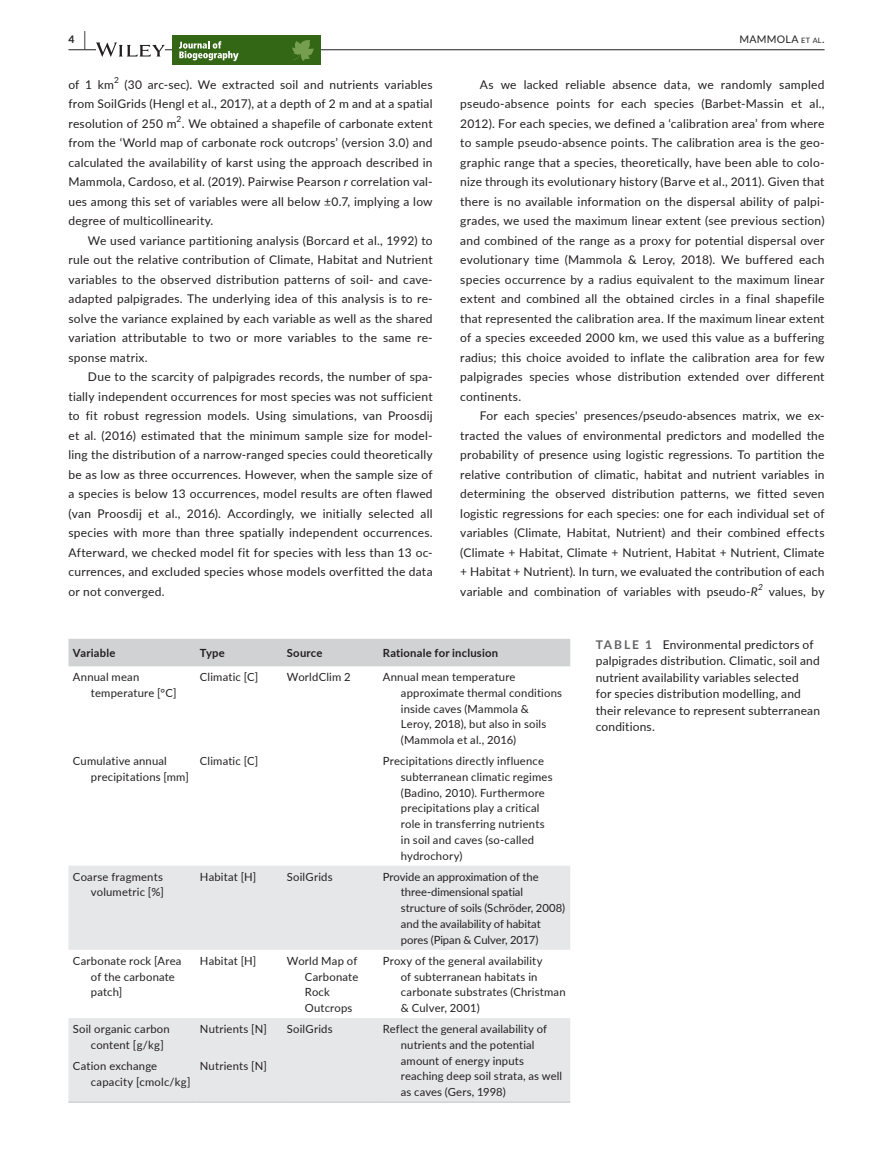
<style>
.page{position:relative;width:893px;height:1174px;background:#fff}
.page>*{position:absolute;margin:0;border:0;box-sizing:border-box;transform-origin:0 0}
.t1{font:12px/19.5px "Lato";letter-spacing:.015em;color:#231f20;text-align:justify}
.t2{font:11.25px/15.8px "Lato";letter-spacing:.015em;color:#231f20}
.t3{font:11.25px/15.8px "Lato";letter-spacing:-.005em;color:#231f20}
.t4{font:700 11.25px "Lato";letter-spacing:.02em;color:#231f20}
.t5{font:10.5px "Lato";letter-spacing:.02em;color:#231f20}
.t6{font:700 10.5px "Lato";color:#231f20}
.t7{font:8.4px "Lato";color:#231f20}
.t8{font:italic 8.4px "Lato";color:#231f20}
.s1{font-size:19.5px}
.s2{font-size:7.35px}
.s3{font-style:italic}
.s4{font-weight:700;color:#636366}
</style>
<div class="page">
<hr style="left:68px;top:49px;width:756px;height:1px;background:#231f20">
<svg style="left:96px;top:42px;width:69px;height:15px"></svg>
<div style="left:287px;top:35px;width:34px;height:30px;background:#346715"></div>
<div style="left:172px;top:35px;width:115px;height:30px;background:#346715"></div>
<svg style="left:292px;top:40px;width:22px;height:21px"></svg>
<svg style="left:179px;top:41px;width:60px;height:20px"></svg>
<div style="left:68px;top:639px;width:502px;height:27px;background:#d1d2d4"></div>
<svg style="left:68px;top:866px;width:502px;height:235px;fill:#e6e7e9"></svg>
<hr style="left:68px;top:1101px;width:127px;height:1px;background:#d1d2d4">
<hr style="left:195px;top:1101px;width:87px;height:1px;background:#d1d2d4">
<hr style="left:282px;top:1101px;width:96px;height:1px;background:#d1d2d4">
<hr style="left:378px;top:1101px;width:192px;height:1px;background:#d1d2d4">
<p class="t6" style="left:68px;top:31px;width:19px">4 <span class="s1">|</span></p>
<p class="t5" style="left:740px;top:31px;width:86px">MAMMOLA <span class="s2">et al</span>.</p>
<p class="t1" style="left:68px;top:74px;width:47px">of 1 km</p>
<p class="t7" style="left:114px;top:74px;width:6px">2</p>
<p class="t1" style="left:68px;top:74px;width:366px;text-indent:56px">(30 arc-sec). We extracted soil and nutrients variables from SoilGrids (Hengl et al., 2017), at a depth of 2 m and at a spatial resolution of 250 m . We obtained a shapefile of carbonate extent</p>
<p class="t1" style="left:460px;top:74px;width:366px;text-indent:20px">As we lacked reliable absence data, we randomly sampled pseudo-absence points for each species (Barbet-Massin et al., 2012). For each species, we defined a ‘calibration area’ from where to sample pseudo-absence points. The calibration area is the geo&shy;graphic range that a species, theoretically, have been able to colo&shy;nize through its evolutionary history (Barve et al., 2011). Given that there is no available information on the dispersal ability of palpi&shy;grades, we used the maximum linear extent (see previous section) and combined of the range as a proxy for potential dispersal over evolutionary time (Mammola &amp; Leroy, 2018). We buffered each species occurrence by a radius equivalent to the maximum linear extent and combined all the obtained circles in a final shapefile that represented the calibration area. If the maximum linear extent of a species exceeded 2000 km, we used this value as a buffering radius; this choice avoided to inflate the calibration area for few palpigrades species whose distribution extended over different continents.</p>
<p class="t1" style="left:460px;top:405px;width:366px;text-indent:20px">For each species' presences/pseudo-absences matrix, we ex&shy;tracted the values of environmental predictors and modelled the probability of presence using logistic regressions. To partition the relative contribution of climatic, habitat and nutrient variables in determining the observed distribution patterns, we fitted seven logistic regressions for each species: one for each individual set of variables (Climate, Habitat, Nutrient) and their combined effects (Climate + Habitat, Climate + Nutrient, Habitat + Nutrient, Climate + Habitat + Nutrient). In turn, we evaluated the contribution of each variable and combination of variables with pseudo-<span class="s3">R</span></p>
<p class="t7" style="left:177px;top:113px;width:6px">2</p>
<p class="t1" style="left:68px;top:132px;width:366px">from the ‘World map of carbonate rock outcrops’ (version 3.0) and calculated the availability of karst using the approach described in Mammola, Cardoso, et al. (2019). Pairwise Pearson <span class="s3">r</span> correlation val&shy;ues among this set of variables were all below ±0.7, implying a low degree of multicollinearity.</p>
<p class="t1" style="left:68px;top:230px;width:366px;text-indent:20px">We used variance partitioning analysis (Borcard et al., 1992) to rule out the relative contribution of Climate, Habitat and Nutrient variables to the observed distribution patterns of soil- and cave&shy;adapted palpigrades. The underlying idea of this analysis is to re&shy;solve the variance explained by each variable as well as the shared variation attributable to two or more variables to the same re&shy;sponse matrix.</p>
<p class="t1" style="left:68px;top:366px;width:366px;text-indent:20px">Due to the scarcity of palpigrades records, the number of spa&shy;tially independent occurrences for most species was not sufficient to fit robust regression models. Using simulations, van Proosdij et al. (2016) estimated that the minimum sample size for model&shy;ling the distribution of a narrow-ranged species could theoretically be as low as three occurrences. However, when the sample size of a species is below 13 occurrences, model results are often flawed (van Proosdij et al., 2016). Accordingly, we initially selected all species with more than three spatially independent occurrences.<br>Afterward, we checked model fit for species with less than 13 oc&shy;currences, and excluded species whose models overfitted the data or not converged.</p>
<p class="t8" style="left:758px;top:581px;width:6px">2</p>
<p class="t1" style="left:769px;top:581px;width:57px">values, by</p>
<p class="t4" style="left:73px;top:644px;width:44px">Variable</p>
<p class="t4" style="left:200px;top:644px;width:26px">Type</p>
<p class="t4" style="left:287px;top:644px;width:37px">Source</p>
<p class="t4" style="left:383px;top:644px;width:117px">Rationale for inclusion</p>
<p class="t2" style="left:91px;top:668px;width:87px;text-indent:-18px">Annual mean temperature [°C]</p>
<p class="t2" style="left:200px;top:668px;width:60px">Climatic [C]</p>
<p class="t2" style="left:287px;top:668px;width:65px">WorldClim 2</p>
<p class="t2" style="left:401px;top:668px;width:163px;text-indent:-18px">Annual mean temperature approximate thermal conditions inside caves (Mammola &amp;<br>Leroy, 2018), but also in soils (Mammola et al., 2016)</p>
<p class="t2" style="left:91px;top:752px;width:99px;text-indent:-18px">Cumulative annual precipitations [mm]</p>
<p class="t2" style="left:200px;top:752px;width:60px">Climatic [C]</p>
<p class="t2" style="left:401px;top:752px;width:153px;text-indent:-18px">Precipitations directly influence subterranean climatic regimes (Badino, 2010). Furthermore precipitations play a critical role in transferring nutrients in soil and caves (so-called hydrochory)</p>
<p class="t2" style="left:73px;top:868px;width:92px;text-align:right">Coarse fragments volumetric [%]</p>
<p class="t2" style="left:200px;top:868px;width:58px">Habitat [H]</p>
<p class="t2" style="left:287px;top:868px;width:47px">SoilGrids</p>
<p class="t3" style="left:401px;top:868px;width:166px;text-indent:-18px">Provide an approximation of the three-dimensional spatial structure of soils (Schröder, 2008) and the availability of habitat pores (Pipan &amp; Culver, 2017)</p>
<p class="t2" style="left:91px;top:952px;width:92px;text-indent:-18px">Carbonate rock [Area of the carbonate patch]</p>
<p class="t2" style="left:200px;top:952px;width:58px">Habitat [H]</p>
<p class="t2" style="left:305px;top:952px;width:55px;text-indent:-18px">World Map of<br>Carbonate<br>Rock<br>Outcrops</p>
<p class="t2" style="left:401px;top:952px;width:166px;text-indent:-18px">Proxy of the general availability<br>of subterranean habitats in carbonate substrates (Christman &amp; Culver, 2001)</p>
<p class="t2" style="left:91px;top:1020px;width:80px;text-indent:-18px">Soil organic carbon content [g/kg]</p>
<p class="t2" style="left:200px;top:1020px;width:69px">Nutrients [N]</p>
<p class="t2" style="left:287px;top:1020px;width:47px">SoilGrids</p>
<p class="t2" style="left:401px;top:1020px;width:163px;text-indent:-18px">Reflect the general availability of nutrients and the potential amount of energy inputs reaching deep soil strata, as well as caves (Gers, 1998)</p>
<p class="t2" style="left:91px;top:1057px;width:101px;text-indent:-18px">Cation exchange capacity [cmolc/kg]</p>
<p class="t2" style="left:200px;top:1057px;width:69px">Nutrients [N]</p>
<p class="t1" style="left:596px;top:635px;width:226px;line-height:16.5px;text-align:left"><span class="s4">TABLE 1</span> Environmental predictors of palpigrades distribution. Climatic, soil and nutrient availability variables selected<br>for species distribution modelling, and their relevance to represent subterranean conditions.</p>
</div>
